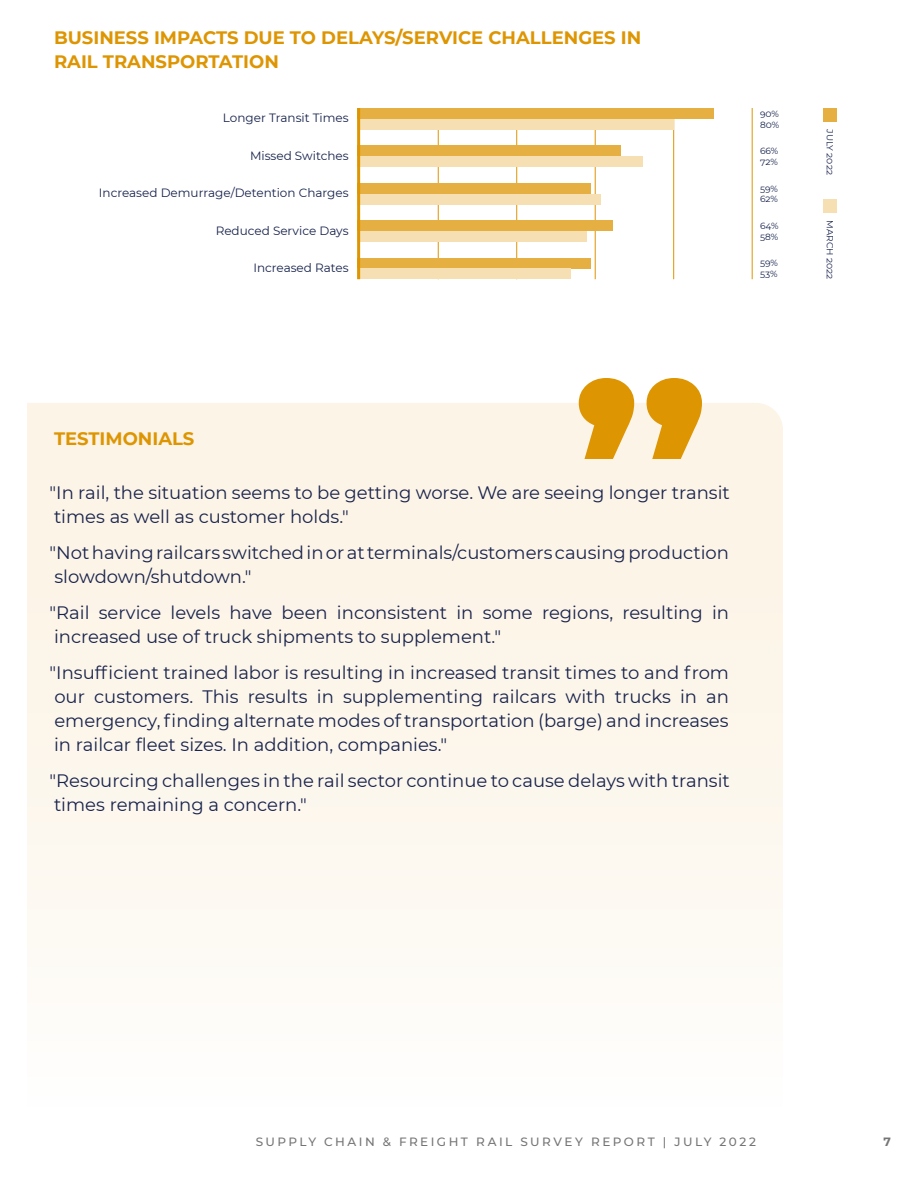
<style>
.page{position:relative;width:918px;height:1188px;background:#fff}
.page>*{position:absolute;margin:0;border:0;box-sizing:border-box;transform-origin:0 0}
.t1{font:18px/24px "Montserrat";color:#19234d}
.t2{font:700 18px/24px "Montserrat";color:#de9502}
.t3{font:12px "Montserrat";color:#17224c}
.t4{font:500 12px "Montserrat";letter-spacing:.205em;color:#757575}
.t5{font:700 12px "Montserrat";color:#757575}
.t6{font:9px "Montserrat";color:#17224c}
</style>
<div class="page">
<svg style="left:27px;top:403px;width:756px;height:544px;fill:#fcf5e9"></svg>
<svg style="left:579px;top:378px;width:123px;height:81px;background:#e8b653"></svg>
<hr style="left:752px;top:108px;width:1px;height:171px;background:#de9502">
<hr style="left:516px;top:108px;width:1px;height:171px;background:#de9502">
<hr style="left:595px;top:108px;width:1px;height:171px;background:#de9502">
<hr style="left:673px;top:108px;width:1px;height:171px;background:#de9502">
<hr style="left:438px;top:108px;width:1px;height:171px;background:#de9502">
<div style="left:357px;top:108px;width:357px;height:11px;background:#e6af41"></div>
<div style="left:357px;top:119px;width:316px;height:11px;background:#f5dfb3"></div>
<div style="left:357px;top:145px;width:264px;height:11px;background:#e6af41"></div>
<div style="left:357px;top:156px;width:286px;height:11px;background:#f5dfb3"></div>
<div style="left:357px;top:183px;width:234px;height:11px;background:#e6af41"></div>
<div style="left:357px;top:194px;width:243px;height:10px;background:#f5dfb3"></div>
<div style="left:357px;top:220px;width:255px;height:11px;background:#e6af41"></div>
<div style="left:357px;top:231px;width:229px;height:11px;background:#f5dfb3"></div>
<div style="left:357px;top:258px;width:234px;height:10px;background:#e6af41"></div>
<div style="left:357px;top:268px;width:213px;height:11px;background:#f5dfb3"></div>
<hr style="left:357px;top:108px;width:3px;height:171px;background:#de9502">
<div style="left:824px;top:108px;width:13px;height:14px;background:#e6af41"></div>
<div style="left:824px;top:199px;width:13px;height:14px;background:#f5dfb3"></div>
<p class="t2" style="left:54px;top:25px;width:589px">BUSINESS IMPACTS DUE TO DELAYS/SERVICE CHALLENGES IN<br>RAIL TRANSPORTATION</p>
<p class="t3" style="left:223px;top:110px;width:127px">Longer Transit Times</p>
<p class="t6" style="left:760px;top:107px;width:20px">90%</p>
<p class="t6" style="left:760px;top:118px;width:21px">80%</p>
<p class="t6" style="left:760px;top:145px;width:20px">66%</p>
<p class="t6" style="left:760px;top:156px;width:19px">72%</p>
<p class="t6" style="left:760px;top:182px;width:19px">59%</p>
<p class="t6" style="left:760px;top:193px;width:20px">62%</p>
<p class="t6" style="left:760px;top:220px;width:20px">64%</p>
<p class="t6" style="left:760px;top:230px;width:20px">58%</p>
<p class="t6" style="left:760px;top:257px;width:19px">59%</p>
<p class="t6" style="left:760px;top:268px;width:19px">53%</p>
<p class="t3" style="left:250px;top:147px;width:100px">Missed Switches</p>
<p class="t3" style="left:99px;top:185px;width:251px">Increased Demurrage/Detention Charges</p>
<p class="t3" style="left:216px;top:222px;width:134px">Reduced Service Days</p>
<p class="t3" style="left:253px;top:259px;width:97px">Increased Rates</p>
<p class="t6" style="left:836px;top:129px;width:47px;rotate:90deg">JULY 2022</p>
<p class="t6" style="left:836px;top:220px;width:61px;rotate:90deg">MARCH 2022</p>
<p class="t2" style="left:54px;top:425px;width:142px">TESTIMONIALS</p>
<p class="t1" style="left:50px;top:480px;width:682px">"In rail, the situation seems to be getting worse. We are seeing longer transit times as well as customer holds."</p>
<p class="t1" style="left:50px;top:540px;width:681px">"Not having railcars switched in or at terminals/customers causing production slowdown/shutdown."</p>
<p class="t1" style="left:50px;top:600px;width:681px">"Rail service levels have been inconsistent in some regions, resulting in increased use of truck shipments to supplement."</p>
<p class="t1" style="left:50px;top:660px;width:681px;text-align:justify">"Insufficient trained labor is resulting in increased transit times to and from our customers. This results in supplementing railcars with trucks in an emergency, finding alternate modes of transportation (barge) and increases in railcar fleet sizes. In addition, companies."</p>
<p class="t1" style="left:50px;top:768px;width:682px">"Resourcing challenges in the rail sector continue to cause delays with transit times remaining a concern."</p>
<p class="t4" style="left:256px;top:1133px;width:502px">SUPPLY CHAIN &amp; FREIGHT RAIL SURVEY REPORT | JULY 2022</p>
<p class="t5" style="left:884px;top:1133px;width:9px">7</p>
</div>
